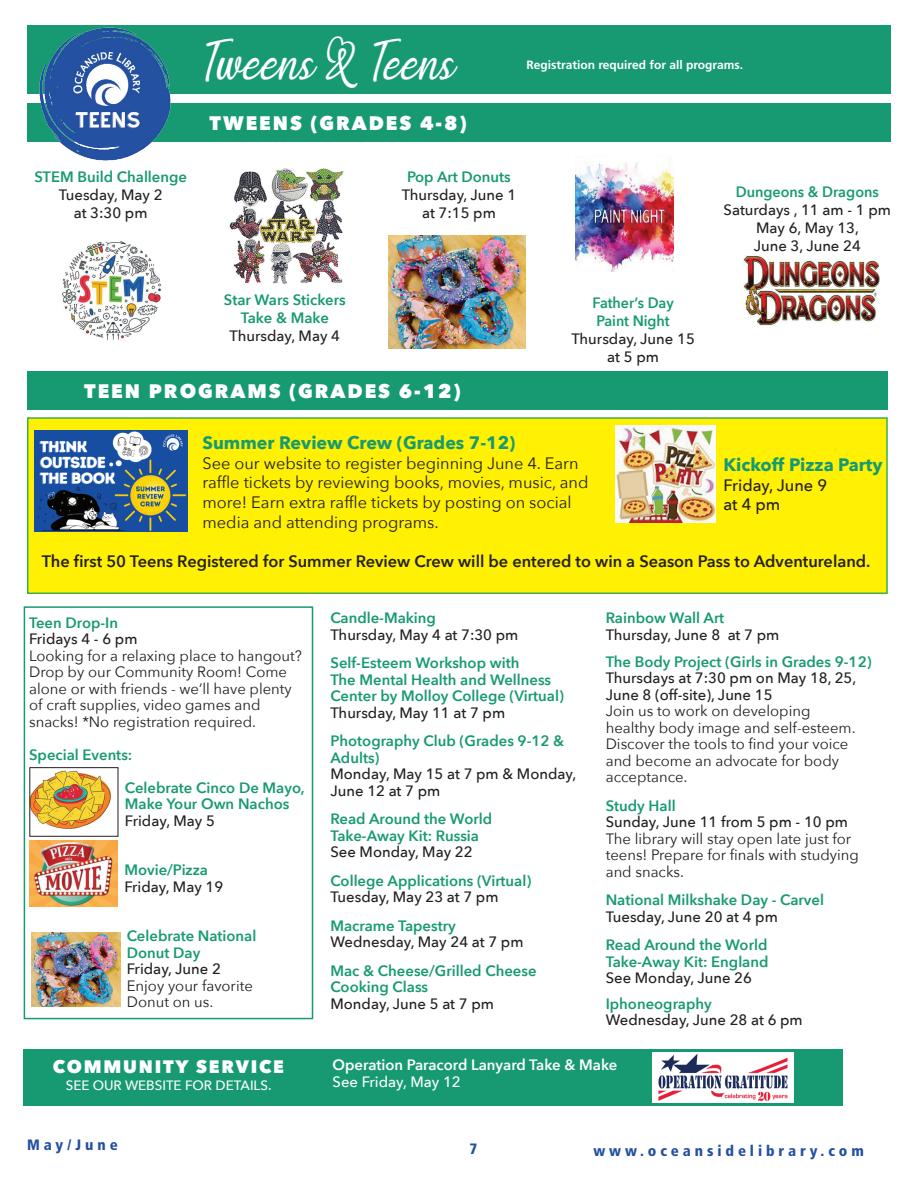
<style>
.page{position:relative;width:918px;height:1188px;background:#fff}
.page>*{position:absolute;margin:0;border:0;box-sizing:border-box;transform-origin:0 0}
.t1{font:43.8px "Being Love";letter-spacing:.02em;color:#fff}
.t2{font:800 19.5px "Avenir Next";letter-spacing:.1em;color:#fff}
.t3{font:700 18px "Avenir Next";color:#179a72}
.t4{font:800 18px "Avenir Next";letter-spacing:.1em;color:#fff}
.t5{font:16.5px/19.8px "Avenir Next";color:#231f20}
.t6{font:600 16.5px "Avenir Next";color:#231f20}
.t7{font:500 16.5px/19.8px "Avenir Next";color:#231f20}
.t8{font:15px/16.5px "Avenir Next";color:#231f20}
.t9{font:600 15px/16.5px "Avenir Next";color:#179a72}
.t10{font:500 15px/16.5px "Avenir Next";color:#231f20}
.t11{font:600 15px/16.5px "Avenir Next";color:#fff}
.t12{font:600 15px/18px "Avenir Next";color:#179a72;text-align:center;scale:.95 1}
.t13{font:900 condensed 15px "Frutiger LT Std";letter-spacing:.26em;color:#2350a1}
.t14{font:500 13.5px "Avenir Next";color:#fff}
.t15{font:700 12px "Frutiger LT Std";color:#fff}
.s1{font-weight:600;color:#179a72}
.s2{font-weight:500;color:#231f20}
.s3{font-weight:500}
</style>
<div class="page">
<div style="left:23px;top:1049px;width:819px;height:56px;background:#179a72"></div>
<div style="left:24px;top:606px;width:289px;height:413px;border:2px solid #179a72"></div>
<div style="left:28px;top:418px;width:859px;height:175px;background:#fff101"></div>
<div style="left:27px;top:417px;width:861px;height:177px;border:2px solid #40ae49"></div>
<div style="left:27px;top:103px;width:864px;height:39px;background:#179a72"></div>
<div style="left:27px;top:26px;width:864px;height:68px;background:#179a72"></div>
<img style="left:31px;top:25px;width:147px;height:136px">
<div style="left:27px;top:372px;width:861px;height:38px;background:#179a72"></div>
<img style="left:389px;top:235px;width:137px;height:114px">
<img style="left:229px;top:168px;width:115px;height:116px">
<img style="left:35px;top:431px;width:152px;height:100px">
<img style="left:616px;top:425px;width:99px;height:97px">
<img style="left:576px;top:158px;width:98px;height:113px">
<img style="left:744px;top:256px;width:135px;height:69px">
<img style="left:62px;top:241px;width:100px;height:99px">
<img style="left:30px;top:840px;width:88px;height:66px">
<img style="left:31px;top:933px;width:89px;height:73px">
<img style="left:32px;top:770px;width:79px;height:59px">
<img style="left:652px;top:1053px;width:141px;height:49px">
<p class="t10" style="left:34px;top:168px;width:154px;line-height:18px;text-align:center"><span class="s1">STEM Build Challenge<br></span>Tuesday, May 2<br>at 3:30 pm</p>
<p class="t1" style="left:202px;top:26px;width:256px">Tweens &amp; Teens</p>
<p class="t2" style="left:210px;top:111px;width:258px">TWEENS (GRADES 4-8)</p>
<p class="t15" style="left:527px;top:58px;width:218px">Registration required for all programs.</p>
<p class="t10" style="left:402px;top:168px;width:116px;line-height:18px;text-align:center"><span class="s1">Pop Art Donuts<br></span>Thursday, June 1 at 7:15 pm</p>
<p class="t10" style="left:724px;top:183px;width:169px;line-height:18px;text-align:center"><span class="s1">Dungeons &amp; Dragons<br></span>Saturdays , 11 am - 1 pm<br>May 6, May 13,<br>June 3, June 24</p>
<p class="t9" style="left:224px;top:291px;width:123px;line-height:18px;text-align:center">Star Wars Stickers<br>Take &amp; Make<br><span class="s2">Thursday, May 4</span></p>
<p class="t2" style="left:84px;top:379px;width:378px">TEEN PROGRAMS (GRADES 6-12)</p>
<p class="t12" style="left:571px;top:294px;width:131px">Father’s Day<br>Paint Night<br><span class="s2">Thursday, June 15 at 5 pm</span></p>
<p class="t3" style="left:202px;top:427px;width:314px">Summer Review Crew (Grades 7-12)</p>
<p class="t5" style="left:202px;top:452px;width:387px">See our website to register beginning June 4. Earn raffle tickets by reviewing books, movies, music, and more! Earn extra raffle tickets by posting on social media and attending programs.</p>
<p class="t3" style="left:724px;top:449px;width:160px">Kickoff Pizza Party</p>
<p class="t7" style="left:724px;top:474px;width:105px">Friday, June 9 at 4 pm</p>
<p class="t6" style="left:42px;top:547px;width:830px">The first 50 Teens Registered for Summer Review Crew will be entered to win a Season Pass to Adventureland.</p>
<p class="t8" style="left:29px;top:614px;width:274px"><span class="s1">Teen Drop-In<br></span><span class="s3">Fridays 4 - 6 pm<br></span>Looking for a relaxing place to hangout?<br>Drop by our Community Room! Come alone or with friends - we’ll have plenty of craft supplies, video games and snacks! *No registration required.</p>
<p class="t9" style="left:29px;top:746px;width:105px">Special Events:</p>
<p class="t9" style="left:125px;top:779px;width:181px">Celebrate Cinco De Mayo,<br>Make Your Own Nachos<br><span class="s2">Friday, May 5</span></p>
<p class="t10" style="left:124px;top:861px;width:100px"><span class="s1">Movie/Pizza<br></span>Friday, May 19</p>
<p class="t8" style="left:127px;top:927px;width:131px"><span class="s1">Celebrate National<br>Donut Day<br></span><span class="s3">Friday, June 2<br></span>Enjoy your favorite<br>Donut on us.</p>
<p class="t4" style="left:53px;top:1056px;width:233px">COMMUNITY SERVICE</p>
<p class="t14" style="left:66px;top:1073px;width:207px">SEE OUR WEBSITE FOR DETAILS.</p>
<p class="t10" style="left:330px;top:609px;width:189px"><span class="s1">Candle-Making<br></span>Thursday, May 4 at 7:30 pm</p>
<p class="t9" style="left:330px;top:655px;width:235px">Self-Esteem Workshop with<br>The Mental Health and Wellness<br>Center by Molloy College (Virtual)<br><span class="s2">Thursday, May 11 at 7 pm</span></p>
<p class="t10" style="left:330px;top:732px;width:247px"><span class="s1">Photography Club (Grades 9-12 &amp;<br>Adults)<br></span>Monday, May 15 at 7 pm &amp; Monday,<br>June 12 at 7 pm</p>
<p class="t9" style="left:330px;top:811px;width:163px">Read Around the World<br>Take-Away Kit: Russia<br><span class="s2">See Monday, May 22</span></p>
<p class="t9" style="left:330px;top:872px;width:202px">College Applications (Virtual)<br><span class="s2">Tuesday, May 23 at 7 pm</span></p>
<p class="t10" style="left:330px;top:917px;width:195px"><span class="s1">Macrame Tapestry<br></span>Wednesday, May 24 at 7 pm</p>
<p class="t9" style="left:330px;top:962px;width:208px">Mac &amp; Cheese/Grilled Cheese<br>Cooking Class<br><span class="s2">Monday, June 5 at 7 pm</span></p>
<p class="t10" style="left:606px;top:609px;width:175px"><span class="s1">Rainbow Wall Art<br></span>Thursday, June 8 at 7 pm</p>
<p class="t8" style="left:606px;top:653px;width:267px"><span class="s1">The Body Project (Girls in Grades 9-12)<br></span><span class="s3">Thursdays at 7:30 pm on May 18, 25,<br>June 8 (off-site), June 15<br></span>Join us to work on developing<br>healthy body image and self-esteem.<br>Discover the tools to find your voice and become an advocate for body acceptance.</p>
<p class="t8" style="left:606px;top:797px;width:255px"><span class="s1">Study Hall<br></span><span class="s3">Sunday, June 11 from 5 pm - 10 pm<br></span>The library will stay open late just for teens! Prepare for finals with studying and snacks.</p>
<p class="t9" style="left:606px;top:892px;width:220px">National Milkshake Day - Carvel<br><span class="s2">Tuesday, June 20 at 4 pm</span></p>
<p class="t9" style="left:606px;top:937px;width:164px;text-align:justify">Read Around the World Take-Away Kit: England <span class="s2">See Monday, June 26</span></p>
<p class="t10" style="left:606px;top:995px;width:199px"><span class="s1">Iphoneography<br></span>Wednesday, June 28 at 6 pm</p>
<p class="t11" style="left:333px;top:1057px;width:286px">Operation Paracord Lanyard Take &amp; Make<br><span class="s3">See Friday, May 12</span></p>
<p class="t13" style="left:27px;top:1136px;width:92px">May/June</p>
<p class="t13" style="left:593px;top:1142px;width:272px">www.oceansidelibrary.com</p>
<p class="t13" style="left:469px;top:1140px;width:9px">7</p>
</div>
